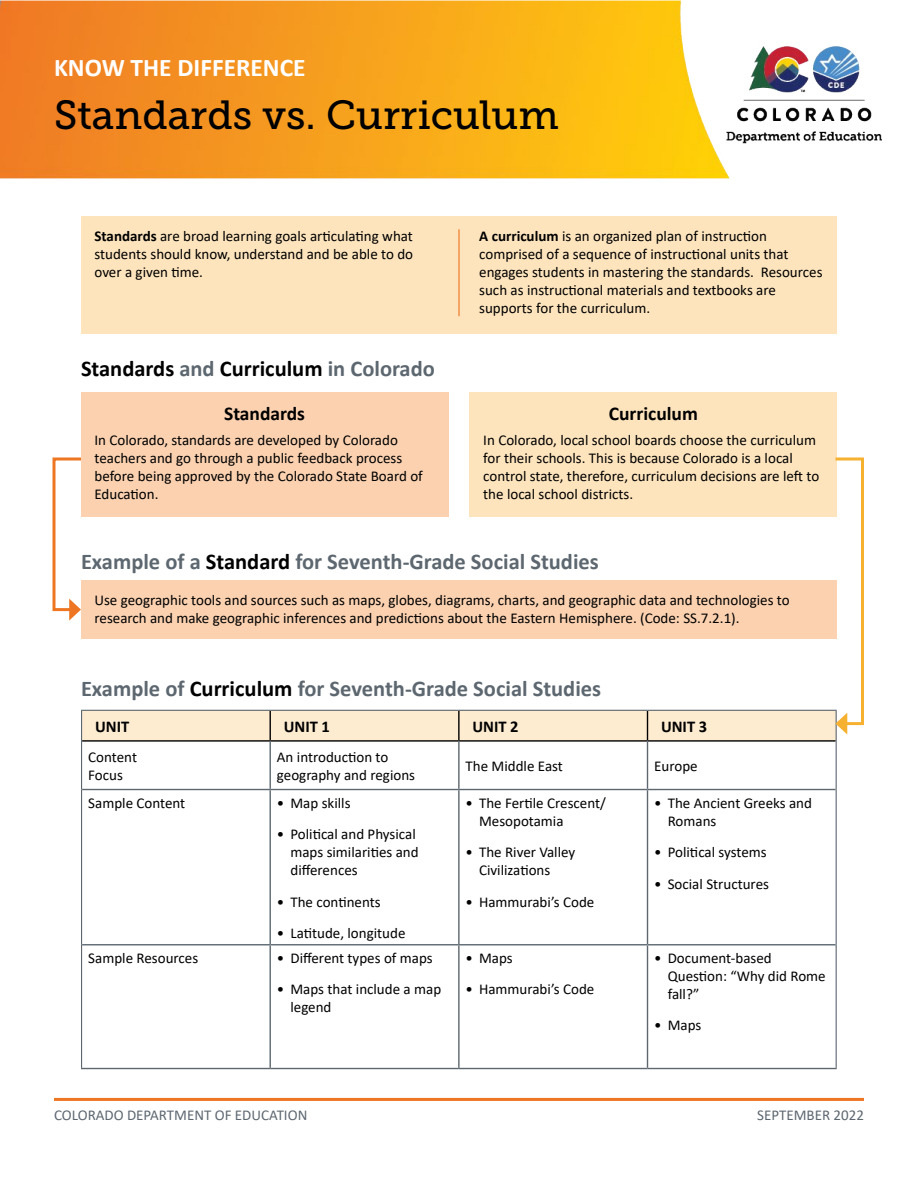
<style>
.page{position:relative;width:918px;height:1188px;background:#fff}
.page>*{position:absolute;margin:0;border:0;box-sizing:border-box;transform-origin:0 0}
.t1{font:40.5px "Museo Slab 500";color:#000}
.t2{font:700 25.5px "Calibri";color:#fff}
.Second_head-black{font:700 22.5px "Calibri";color:#5d6770}
.Second_head-black-2{font:700 22.5px "Calibri";color:#000}
.body{font:700 19.5px "Calibri";color:#000}
.t3{font:700 16.5px "Calibri";color:#000}
.body-2{font:15px/18px "Calibri";color:#000}
.t4{font:15px "Calibri";color:#5d6770}
.s1{font-weight:700}
.s2{color:#5d6770}
.s3{color:#000}
</style>
<div class="page">
<hr style="left:54px;top:1098px;width:810px;height:3px;background:#ee7622">
<img style="left:0;top:0;width:882px;height:179px">
<div style="left:81px;top:216px;width:756px;height:118px;background:#fde4bd"></div>
<hr style="left:458px;top:229px;width:2px;height:87px;background:#ee7622">
<div style="left:81px;top:392px;width:367px;height:124px;background:#fbd1b0"></div>
<div style="left:470px;top:392px;width:367px;height:124px;background:#fde4bd"></div>
<hr style="left:82px;top:740px;width:188px;height:2px;background:#000">
<hr style="left:270px;top:740px;width:189px;height:2px;background:#000">
<hr style="left:459px;top:740px;width:189px;height:2px;background:#000">
<hr style="left:648px;top:740px;width:188px;height:2px;background:#000">
<hr style="left:81px;top:741px;width:1px;height:49px;background:#5d6770">
<hr style="left:836px;top:741px;width:1px;height:49px;background:#5d6770">
<hr style="left:81px;top:790px;width:1px;height:155px;background:#5d6770">
<hr style="left:836px;top:790px;width:1px;height:155px;background:#5d6770">
<hr style="left:81px;top:945px;width:1px;height:123px;background:#5d6770">
<hr style="left:836px;top:945px;width:1px;height:123px;background:#5d6770">
<hr style="left:270px;top:742px;width:1px;height:47px;background:#5d6770">
<hr style="left:458px;top:742px;width:2px;height:47px;background:#5d6770">
<hr style="left:647px;top:742px;width:1px;height:47px;background:#5d6770">
<hr style="left:82px;top:789px;width:188px;height:1px;background:#5d6770">
<hr style="left:270px;top:789px;width:189px;height:1px;background:#5d6770">
<hr style="left:270px;top:790px;width:1px;height:154px;background:#5d6770">
<hr style="left:459px;top:789px;width:189px;height:1px;background:#5d6770">
<hr style="left:458px;top:790px;width:2px;height:154px;background:#5d6770">
<hr style="left:648px;top:789px;width:188px;height:1px;background:#5d6770">
<hr style="left:647px;top:790px;width:1px;height:154px;background:#5d6770">
<hr style="left:82px;top:944px;width:188px;height:1px;background:#5d6770">
<hr style="left:270px;top:944px;width:189px;height:1px;background:#5d6770">
<hr style="left:270px;top:945px;width:1px;height:123px;background:#5d6770">
<hr style="left:459px;top:944px;width:189px;height:1px;background:#5d6770">
<hr style="left:458px;top:945px;width:2px;height:123px;background:#5d6770">
<hr style="left:648px;top:944px;width:188px;height:1px;background:#5d6770">
<hr style="left:647px;top:945px;width:1px;height:123px;background:#5d6770">
<hr style="left:81px;top:1068px;width:189px;height:1px;background:#5d6770">
<hr style="left:270px;top:1068px;width:189px;height:1px;background:#5d6770">
<hr style="left:459px;top:1068px;width:189px;height:1px;background:#5d6770">
<hr style="left:648px;top:1068px;width:189px;height:1px;background:#5d6770">
<svg style="left:52px;top:456px;width:812px;height:285px"></svg>
<p class="t2" style="left:54px;top:50px;width:253px">KNOW THE DIFFERENCE</p>
<p class="t1" style="left:54px;top:92px;width:506px">Standards vs. Curriculum</p>
<p class="body-2" style="left:94px;top:226px;width:320px;text-align:justify"><span class="s1">Standards</span> are broad learning goals articulating what students should know, understand and be able to do over a given time.</p>
<p class="body-2" style="left:479px;top:226px;width:345px"><span class="s1">A curriculum</span> is an organized plan of instruction comprised of a sequence of instructional units that engages students in mastering the standards. Resources such as instructional materials and textbooks are supports for the curriculum.</p>
<p class="Second_head-black-2" style="left:81px;top:353px;width:355px">Standards <span class="s2">and</span> Curriculum <span class="s2">in Colorado</span></p>
<p class="body" style="left:224px;top:400px;width:82px">Standards</p>
<p class="body-2" style="left:94px;top:430px;width:330px">In Colorado, standards are developed by Colorado teachers and go through a public feedback process before being approved by the Colorado State Board of Education.</p>
<p class="body" style="left:609px;top:400px;width:91px">Curriculum</p>
<p class="body-2" style="left:483px;top:430px;width:337px">In Colorado, local school boards choose the curriculum for their schools. This is because Colorado is a local control state, therefore, curriculum decisions are left to the local school districts.</p>
<p class="Second_head-black" style="left:81px;top:546px;width:519px">Example of a <span class="s3">Standard</span> for Seventh-Grade Social Studies</p>
<p class="body-2" style="left:94px;top:591px;width:697px">Use geographic tools and sources such as maps, globes, diagrams, charts, and geographic data and technologies to research and make geographic inferences and predictions about the Eastern Hemisphere. (Code: SS.7.2.1).</p>
<p class="Second_head-black" style="left:81px;top:672px;width:522px">Example of <span class="s3">Curriculum</span> for Seventh-Grade Social Studies</p>
<p class="t3" style="left:95px;top:715px;width:36px">UNIT</p>
<p class="t3" style="left:284px;top:715px;width:48px">UNIT 1</p>
<p class="t3" style="left:472px;top:715px;width:48px">UNIT 2</p>
<p class="t3" style="left:661px;top:715px;width:48px">UNIT 3</p>
<p class="body-2" style="left:88px;top:747px;width:50px">Content<br>Focus</p>
<p class="body-2" style="left:277px;top:747px;width:140px">An introduction to geography and regions</p>
<p class="body-2" style="left:466px;top:756px;width:99px">The Middle East</p>
<p class="body-2" style="left:654px;top:756px;width:45px">Europe</p>
<p class="body-2" style="left:88px;top:793px;width:98px">Sample Content</p>
<p class="body-2" style="left:277px;top:793px;width:75px">• Map skills</p>
<p class="body-2" style="left:290px;top:825px;width:130px;text-indent:-14px">• Political and Physical maps similarities and differences</p>
<p class="body-2" style="left:277px;top:892px;width:105px">• The continents</p>
<p class="body-2" style="left:277px;top:924px;width:130px">• Latitude, longitude</p>
<p class="body-2" style="left:479px;top:793px;width:128px;text-indent:-14px">• The Fertile Crescent/<br>Mesopotamia</p>
<p class="body-2" style="left:479px;top:843px;width:98px;text-indent:-14px">• The River Valley<br>Civilizations</p>
<p class="body-2" style="left:466px;top:892px;width:130px">• Hammurabi’s Code</p>
<p class="body-2" style="left:668px;top:793px;width:146px;text-indent:-14px">• The Ancient Greeks and<br>Romans</p>
<p class="body-2" style="left:654px;top:843px;width:114px">• Political systems</p>
<p class="body-2" style="left:654px;top:874px;width:116px">• Social Structures</p>
<p class="body-2" style="left:88px;top:948px;width:111px">Sample Resources</p>
<p class="body-2" style="left:277px;top:948px;width:157px">• Different types of maps</p>
<p class="body-2" style="left:290px;top:980px;width:152px;text-indent:-14px">• Maps that include a map legend</p>
<p class="body-2" style="left:466px;top:948px;width:49px">• Maps</p>
<p class="body-2" style="left:466px;top:980px;width:130px">• Hammurabi’s Code</p>
<p class="body-2" style="left:668px;top:948px;width:159px;text-indent:-14px">• Document-based<br>Question: “Why did Rome fall?”</p>
<p class="body-2" style="left:654px;top:1016px;width:49px">• Maps</p>
<p class="t4" style="left:54px;top:1105px;width:255px">COLORADO DEPARTMENT OF EDUCATION</p>
<p class="t4" style="left:757px;top:1105px;width:108px">SEPTEMBER 2022</p>
</div>
